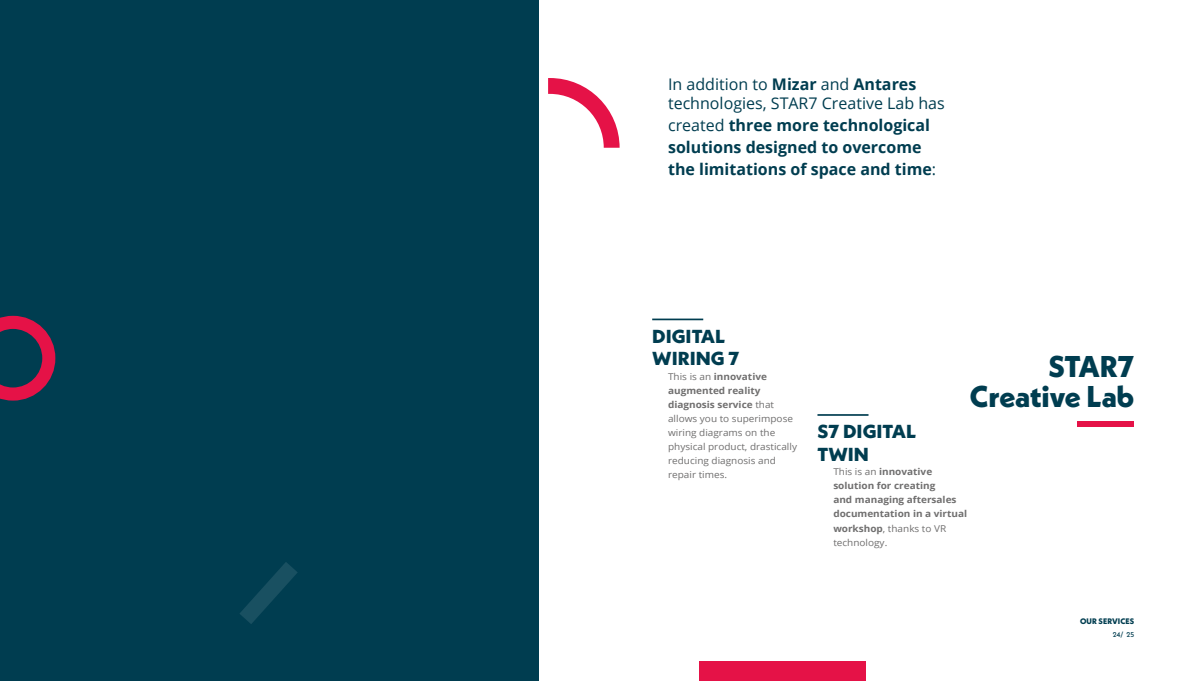
<style>
.page{position:relative;width:1191px;height:681px;background:#fff}
.page>*{position:absolute;margin:0;border:0;box-sizing:border-box;transform-origin:0 0}
.t1{font:800 30px/30px "Neue Kabel";color:#003d50;text-align:right}
.t2{font:800 18.8px/22.6px "Neue Kabel";color:#003d50;scale:1.06 1}
.t3{font:700 16px/22px "Open Sans";color:#003d50}
.t4{font:16px/19px "Open Sans";color:#003d50}
.t5{font:9.4px/14.1px "Open Sans";color:#706f6f;scale:1.06 1}
.t6{font:700 9.4px/14.1px "Open Sans";color:#706f6f;scale:1.06 1}
.t7{font:800 8px "Neue Kabel";letter-spacing:.01em;color:#003d50}
.t8{font:500 7px "Neue Kabel";color:#003d50}
.s1{font-weight:700}
.s2{font-weight:400}
</style>
<div class="page">
<div style="left:0;top:0;width:539px;height:680px;background:#003d50"></div>
<svg style="left:548px;top:78px;width:71px;height:70px"></svg>
<svg style="left:0;top:316px;width:55px;height:84px"></svg>
<svg style="left:240px;top:562px;width:58px;height:62px"></svg>
<div style="left:699px;top:661px;width:166px;height:19px;background:#e51247"></div>
<hr style="left:652px;top:318px;width:51px;height:2px;background:#003d50">
<div style="left:1077px;top:421px;width:57px;height:6px;background:#e51247"></div>
<hr style="left:817px;top:414px;width:51px;height:1px;background:#003d50">
<h3 class="t4" style="left:668px;top:74px;width:278px">In addition to <span class="s1">Mizar</span> and <span class="s1">Antares </span>technologies, STAR7 Creative Lab has</h3>
<h3 class="t3" style="left:668px;top:114px;width:269px"><span class="s2">created</span> three more technological solutions designed to overcome the limitations of space and time<span class="s2">:</span></h3>
<h2 class="t2" style="left:652px;top:324px;width:84px">DIGITAL<br>WIRING 7</h2>
<p class="t5" style="left:668px;top:368px;width:123px">This is an <span class="s1">innovative augmented reality diagnosis service</span> that allows you to superimpose wiring diagrams on the physical product, drastically reducing diagnosis and repair times.</p>
<h1 class="t1" style="left:970px;top:351px;width:166px">STAR7<br>Creative Lab</h1>
<h2 class="t2" style="left:817px;top:420px;width:95px">S7 DIGITAL<br>TWIN</h2>
<p class="t6" style="left:833px;top:464px;width:128px"><span class="s2">This is an</span> innovative solution for creating<br>and managing aftersales documentation in a virtual workshop<span class="s2">, thanks to VR technology.</span></p>
<p class="t7" style="left:1080px;top:616px;width:56px">OUR SERVICES</p>
<p class="t8" style="left:1112px;top:629px;width:23px">24/ 25</p>
</div>
